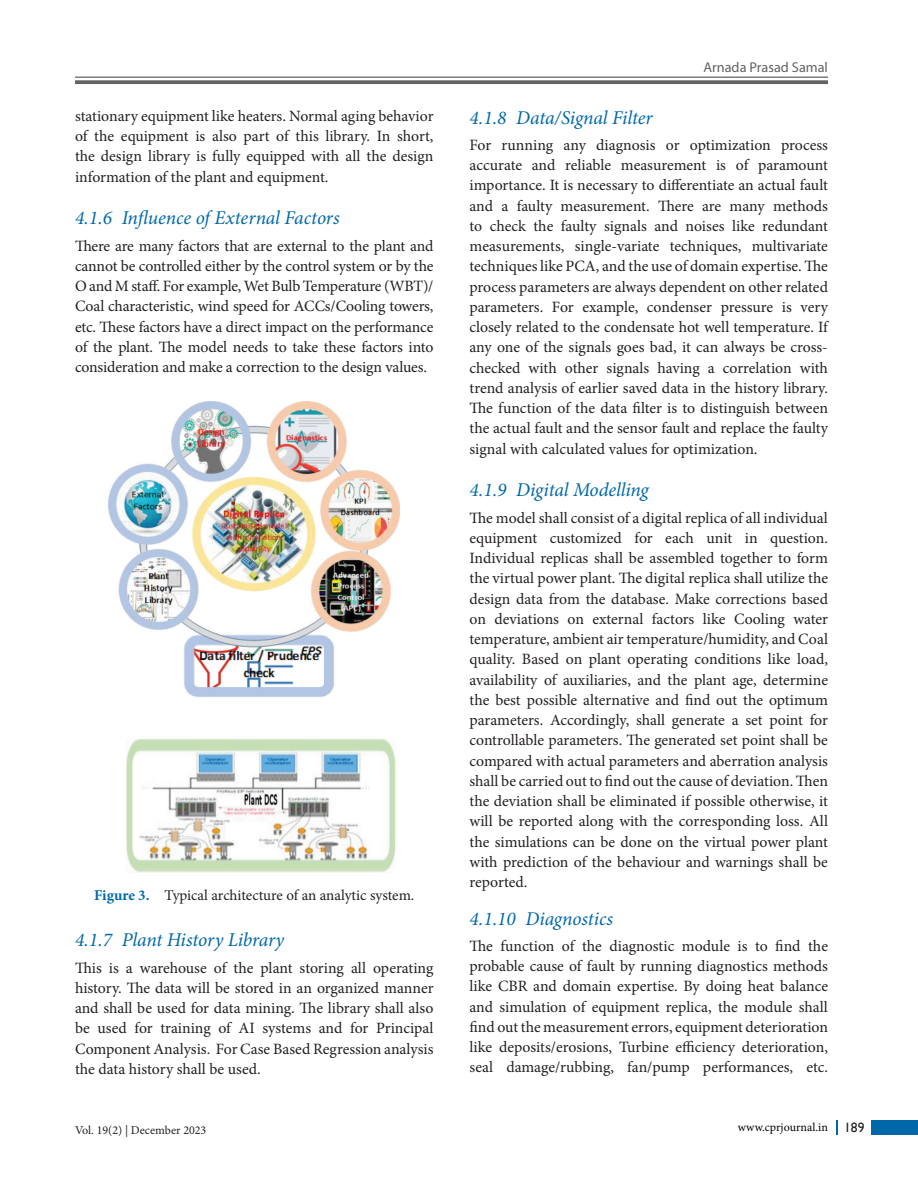
<style>
.page{position:relative;width:918px;height:1188px;background:#fff}
.page>*{position:absolute;margin:0;border:0;box-sizing:border-box;transform-origin:0 0}
.t1{font:italic 19.5px "Minion Pro";letter-spacing:-.01em;color:#0068a9}
.Text{font:15.75px/20.2px "Minion Pro";letter-spacing:-.005em;color:#231f20;text-align:justify}
.Fig_cap{font:15px "Minion Pro";letter-spacing:-.005em;color:#231f20}
.t2{font:14.25px "Myriad Pro";color:#636366}
.t3{font:12px "Minion Pro";color:#231f20}
.t4{font:12px "Minion Pro";letter-spacing:.005em;color:#040503}
.s1{font-weight:700;color:#0068a9}
.s2{font-family:"Gill Sans";font-size:13.5px;color:#231f20}
</style>
<div class="page">
<hr style="left:75px;top:77px;width:753px;height:1px;background:#636366">
<svg style="left:75px;top:80px;width:753px;height:4px;background:#6f6f72"></svg>
<div style="left:872px;top:1120px;width:46px;height:15px;background:#0068a9"></div>
<svg style="left:836px;top:1120px;width:1px;height:15px"></svg>
<img style="left:109px;top:402px;width:291px;height:470px">
<p class="Text" style="left:75px;top:106px;width:360px">stationary equipment like heaters. Normal aging behavior of the equipment is also part of this library. In short, the design library is fully equipped with all the design information of the plant and equipment.</p>
<h3 class="t1" style="left:75px;top:205px;width:266px">4.1.6 Influence of External Factors</h3>
<p class="Text" style="left:75px;top:236px;width:360px">There are many factors that are external to the plant and cannot be controlled either by the control system or by the O and M staff. For example, Wet Bulb Temperature (WBT)/ Coal characteristic, wind speed for ACCs/Cooling towers, etc. These factors have a direct impact on the performance of the plant. The model needs to take these factors into consideration and make a correction to the design values.</p>
<p class="Fig_cap" style="left:94px;top:885px;width:322px"><span class="s1">Figure 3.</span> Typical architecture of an analytic system.</p>
<h3 class="t1" style="left:75px;top:927px;width:211px">4.1.7 Plant History Library</h3>
<p class="Text" style="left:75px;top:958px;width:360px">This is a warehouse of the plant storing all operating history. The data will be stored in an organized manner and shall be used for data mining. The library shall also be used for training of AI systems and for Principal Component Analysis. For Case Based Regression analysis the data history shall be used.</p>
<p class="t2" style="left:703px;top:59px;width:126px">Arnada Prasad Samal</p>
<h3 class="t1" style="left:470px;top:104px;width:185px">4.1.8 Data/Signal Filter</h3>
<p class="Text" style="left:470px;top:135px;width:360px">For running any diagnosis or optimization process accurate and reliable measurement is of paramount importance. It is necessary to differentiate an actual fault and a faulty measurement. There are many methods to check the faulty signals and noises like redundant measurements, single-variate techniques, multivariate techniques like PCA, and the use of domain expertise. The process parameters are always dependent on other related parameters. For example, condenser pressure is very closely related to the condensate hot well temperature. If any one of the signals goes bad, it can always be cross&shy;checked with other signals having a correlation with trend analysis of earlier saved data in the history library.<br>The function of the data filter is to distinguish between the actual fault and the sensor fault and replace the faulty signal with calculated values for optimization.</p>
<h3 class="t1" style="left:470px;top:477px;width:181px">4.1.9 Digital Modelling</h3>
<p class="Text" style="left:470px;top:508px;width:360px">The model shall consist of a digital replica of all individual equipment customized for each unit in question.<br>Individual replicas shall be assembled together to form the virtual power plant. The digital replica shall utilize the design data from the database. Make corrections based on deviations on external factors like Cooling water temperature, ambient air temperature/humidity, and Coal quality. Based on plant operating conditions like load, availability of auxiliaries, and the plant age, determine the best possible alternative and find out the optimum parameters. Accordingly, shall generate a set point for controllable parameters. The generated set point shall be compared with actual parameters and aberration analysis shall be carried out to find out the cause of deviation. Then the deviation shall be eliminated if possible otherwise, it will be reported along with the corresponding loss. All the simulations can be done on the virtual power plant with prediction of the behaviour and warnings shall be reported.</p>
<h3 class="t1" style="left:470px;top:905px;width:145px">4.1.10 Diagnostics</h3>
<p class="Text" style="left:470px;top:936px;width:360px">The function of the diagnostic module is to find the probable cause of fault by running diagnostics methods like CBR and domain expertise. By doing heat balance and simulation of equipment replica, the module shall find out the measurement errors, equipment deterioration like deposits/erosions, Turbine efficiency deterioration, seal damage/rubbing, fan/pump performances, etc.</p>
<p class="t3" style="left:75px;top:1122px;width:133px">Vol. 19(2) | December 2023</p>
<p class="t4" style="left:738px;top:1119px;width:128px">www.cprjournal.in <span class="s2">189</span></p>
</div>
